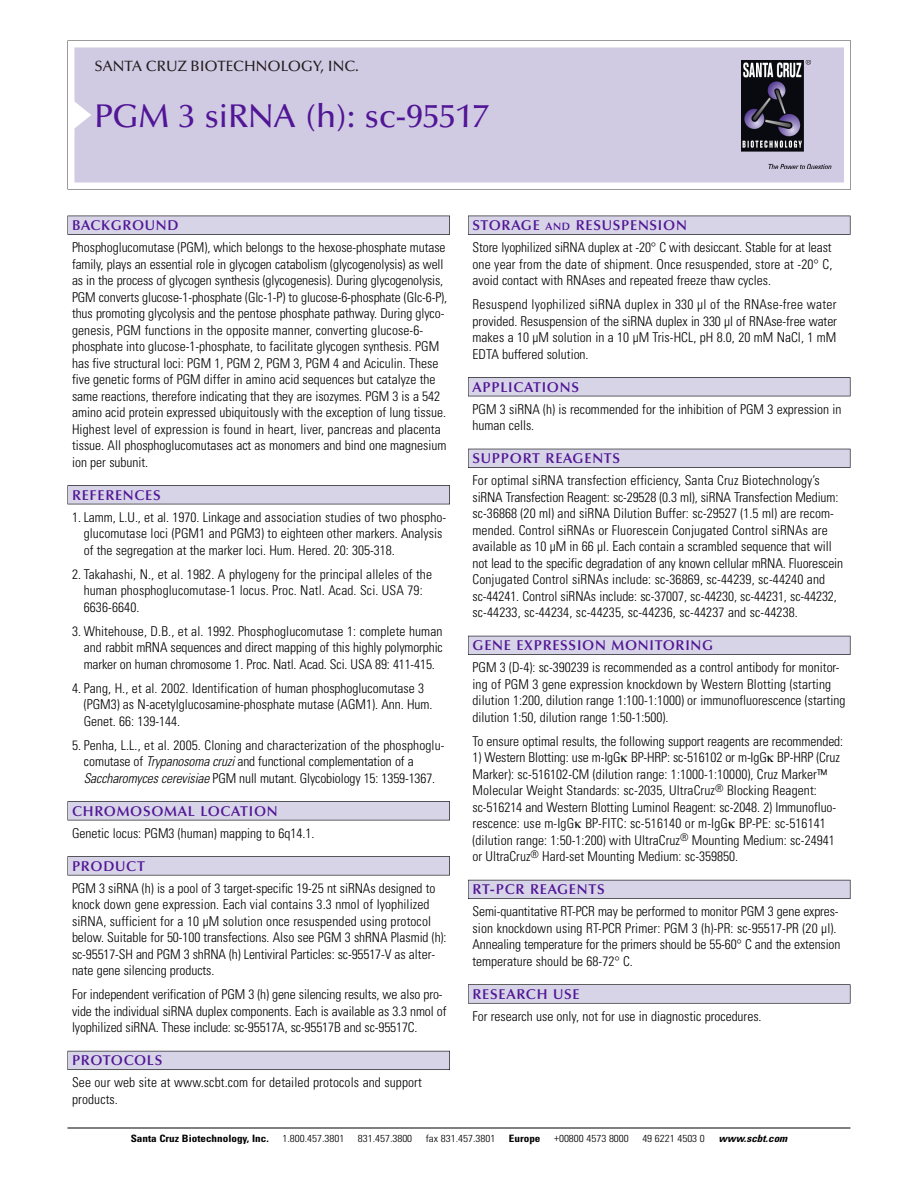
<style>
.page{position:relative;width:918px;height:1188px;background:#fff}
.page>*{position:absolute;margin:0;border:0;box-sizing:border-box;transform-origin:0 0}
.t1{font:500 33px "Optima";color:#511695}
.t2{font:500 15px "Optima";color:#231f20}
.t3{font:600 14.25px "Optima";letter-spacing:.05em;color:#511695}
.t4{font:300 condensed 13.5px/16.5px "Univers";color:#000}
.t5{font:300 condensed 10.2px "Univers";color:#000;scale:1.1 1}
.t6{font:700 condensed 10.2px "Univers";color:#000;scale:1.1 1}
.t7{font:italic 700 condensed 10.2px "Univers";color:#000;scale:1.1 1}
.s1{font-style:italic}
.s2{font-size:10.65px}
</style>
<div class="page">
<svg style="left:74px;top:41px;width:777px;height:148px"></svg>
<div style="left:74px;top:47px;width:770px;height:135px;background:#d1cae3"></div>
<img style="left:741px;top:60px;width:90px;height:108px">
<div style="left:68px;top:216px;width:382px;height:19px;background:#535256"></div>
<div style="left:68px;top:216px;width:381px;height:18px;background:#d7d4e8"></div>
<div style="left:68px;top:485px;width:382px;height:19px;background:#515155"></div>
<div style="left:68px;top:486px;width:381px;height:18px;background:#d7d4e8"></div>
<div style="left:68px;top:801px;width:382px;height:19px;background:#545357"></div>
<div style="left:68px;top:802px;width:381px;height:18px;background:#d7d4e8"></div>
<div style="left:68px;top:856px;width:382px;height:19px;background:#575659"></div>
<div style="left:68px;top:857px;width:381px;height:18px;background:#d7d4e8"></div>
<div style="left:68px;top:1051px;width:382px;height:19px;background:#595860"></div>
<div style="left:68px;top:1051px;width:381px;height:18px;background:#d7d4e8"></div>
<div style="left:468px;top:216px;width:382px;height:19px;background:#535256"></div>
<div style="left:468px;top:216px;width:382px;height:18px;background:#d7d4e8"></div>
<div style="left:468px;top:377px;width:382px;height:19px;background:#515155"></div>
<div style="left:468px;top:378px;width:382px;height:18px;background:#d7d4e8"></div>
<div style="left:468px;top:449px;width:382px;height:19px;background:#515057"></div>
<div style="left:468px;top:449px;width:382px;height:18px;background:#d7d4e8"></div>
<div style="left:468px;top:636px;width:382px;height:19px;background:#535259"></div>
<div style="left:468px;top:636px;width:382px;height:18px;background:#d7d4e8"></div>
<div style="left:468px;top:880px;width:382px;height:19px;background:#595860"></div>
<div style="left:468px;top:880px;width:382px;height:18px;background:#d7d4e8"></div>
<div style="left:468px;top:984px;width:382px;height:20px;background:#676767"></div>
<div style="left:468px;top:985px;width:382px;height:18px;background:#d7d4e8"></div>
<hr style="left:68px;top:1128px;width:782px;height:1px;background:#000">
<p class="t2" style="left:94px;top:60px;width:266px">SANTA CRUZ BIOTECHNOLOGY, INC.</p>
<p class="t1" style="left:94px;top:102px;width:396px">PGM 3 siRNA (h): sc-95517</p>
<p class="t3" style="left:72px;top:219px;width:108px">BACKGROUND</p>
<p class="t4" style="left:72px;top:240px;width:377px">Phosphoglucomutase (PGM), which belongs to the hexose-phosphate mutase family, plays an essential role in glycogen catabolism (glycogenolysis) as well as in the process of glycogen synthesis (glycogenesis). During glycogenolysis, PGM converts glucose-1-phosphate (Glc-1-P) to glucose-6-phosphate (Glc-6-P), thus promoting glycolysis and the pentose phosphate pathway. During glyco&shy;genesis, PGM functions in the opposite manner, converting glucose-6- phosphate into glucose-1-phosphate, to facilitate glycogen synthesis. PGM has five structural loci: PGM 1, PGM 2, PGM 3, PGM 4 and Aciculin. These five genetic forms of PGM differ in amino acid sequences but catalyze the same reactions, therefore indicating that they are isozymes. PGM 3 is a 542 amino acid protein expressed ubiquitously with the exception of lung tissue.<br>Highest level of expression is found in heart, liver, pancreas and placenta tissue. All phosphoglucomutases act as monomers and bind one magnesium ion per subunit.</p>
<p class="t3" style="left:72px;top:489px;width:90px">REFERENCES</p>
<p class="t4" style="left:84px;top:510px;width:364px;text-indent:-12px">1. Lamm, L.U., et al. 1970. Linkage and association studies of two phospho&shy;glucomutase loci (PGM1 and PGM3) to eighteen other markers. Analysis of the segregation at the marker loci. Hum. Hered. 20: 305-318.</p>
<p class="t4" style="left:84px;top:567px;width:350px;text-indent:-12px">2. Takahashi, N., et al. 1982. A phylogeny for the principal alleles of the human phosphoglucomutase-1 locus. Proc. Natl. Acad. Sci. USA 79:<br>6636-6640.</p>
<p class="t4" style="left:84px;top:624px;width:361px;text-align:justify;text-indent:-12px">3. Whitehouse, D.B., et al. 1992. Phosphoglucomutase 1: complete human and rabbit mRNA sequences and direct mapping of this highly polymorphic marker on human chromosome 1. Proc. Natl. Acad. Sci. USA 89: 411-415.</p>
<p class="t4" style="left:84px;top:681px;width:350px;text-indent:-12px">4. Pang, H., et al. 2002. Identification of human phosphoglucomutase 3 (PGM3) as N-acetylglucosamine-phosphate mutase (AGM1). Ann. Hum.<br>Genet. 66: 139-144.</p>
<p class="t4" style="left:84px;top:738px;width:362px;text-indent:-12px">5. Penha, L.L., et al. 2005. Cloning and characterization of the phosphoglu&shy;comutase of <span class="s1">Trypanosoma cruzi</span>and functional complementation of a<br><span class="s1">Saccharomycescerevisiae</span> PGM null mutant. Glycobiology 15: 1359-1367.</p>
<p class="t3" style="left:72px;top:805px;width:207px">CHROMOSOMAL LOCATION</p>
<p class="t4" style="left:72px;top:826px;width:244px">Genetic locus: PGM3 (human) mapping to 6q14.1.</p>
<p class="t3" style="left:72px;top:860px;width:74px">PRODUCT</p>
<p class="t4" style="left:72px;top:881px;width:376px">PGM 3 siRNA (h) is a pool of 3 target-specific 19-25 nt siRNAs designed to knock down gene expression. Each vial contains 3.3 nmol of lyophilized siRNA, sufficient for a 10 µM solution once resuspended using protocol below. Suitable for 50-100 transfections. Also see PGM 3 shRNA Plasmid (h): sc-95517-SH and PGM 3 shRNA (h) Lentiviral Particles: sc-95517-V as alter&shy;nate gene silencing products.</p>
<p class="t4" style="left:72px;top:988px;width:376px">For independent verification of PGM 3 (h) gene silencing results, we also pro&shy;vide the individual siRNA duplex components. Each is available as 3.3 nmol of lyophilized siRNA. These include: sc-95517A, sc-95517B and sc-95517C.</p>
<p class="t3" style="left:72px;top:1054px;width:92px">PROTOCOLS</p>
<p class="t4" style="left:72px;top:1076px;width:351px">See our web site at www.scbt.com for detailed protocols and support products.</p>
<p class="t3" style="left:473px;top:219px;width:216px">STORAGE <span class="s2">AND</span> RESUSPENSION</p>
<p class="t4" style="left:473px;top:240px;width:361px;text-align:justify">Store lyophilized siRNA duplex at -20° C with desiccant. Stable for at least one year from the date of shipment. Once resuspended, store at -20° C, avoid contact with RNAses and repeated freeze thaw cycles.</p>
<p class="t4" style="left:473px;top:297px;width:366px;text-align:justify">Resuspend lyophilized siRNA duplex in 330 µl of the RNAse-free water provided. Resuspension of the siRNA duplex in 330 µl of RNAse-free water makes a 10 µM solution in a 10 µM Tris-HCL, pH 8.0, 20 mM NaCl, 1 mM EDTA buffered solution.</p>
<p class="t3" style="left:473px;top:381px;width:108px">APPLICATIONS</p>
<p class="t4" style="left:473px;top:402px;width:370px">PGM 3 siRNA (h) is recommended for the inhibition of PGM 3 expression in human cells.</p>
<p class="t3" style="left:473px;top:452px;width:149px">SUPPORT REAGENTS</p>
<p class="t4" style="left:473px;top:474px;width:372px">For optimal siRNA transfection efficiency, Santa Cruz Biotechnology’s siRNA Transfection Reagent: sc-29528 (0.3 ml), siRNA Transfection Medium: sc-36868 (20 ml) and siRNA Dilution Buffer: sc-29527 (1.5 ml) are recom&shy;mended. Control siRNAs or Fluorescein Conjugated Control siRNAs are available as 10 µM in 66 µl. Each contain a scrambled sequence that will not lead to the specific degradation of any known cellular mRNA. Fluorescein Conjugated Control siRNAs include: sc-36869, sc-44239, sc-44240 and sc-44241. Control siRNAs include: sc-37007, sc-44230, sc-44231, sc-44232, sc-44233, sc-44234, sc-44235, sc-44236, sc-44237 and sc-44238.</p>
<p class="t3" style="left:473px;top:639px;width:242px">GENE EXPRESSION MONITORING</p>
<p class="t4" style="left:473px;top:661px;width:374px">PGM 3 (D-4): sc-390239 is recommended as a control antibody for monitor&shy;ing of PGM 3 gene expression knockdown by Western Blotting (starting dilution 1:200, dilution range 1:100-1:1000) or immunofluorescence (starting dilution 1:50, dilution range 1:50-1:500).</p>
<p class="t4" style="left:473px;top:734px;width:372px">To ensure optimal results, the following support reagents are recommended:</p>
<p class="t4" style="left:473px;top:751px;width:369px">1) Western Blotting: use m-IgG BP-HRP: sc-516102 or m-IgG BP-HRP (Cruz Marker): sc-516102-CM (dilution range: 1:1000-1:10000), Cruz Marker™ Molecular Weight Standards: sc-2035, UltraCruz<sup>®</sup> Blocking Reagent: sc-516214 and Western Blotting Luminol Reagent: sc-2048. 2) Immunofluo&shy;rescence: use m-IgG BP-FITC: sc-516140 or m-IgG BP-PE: sc-516141 (dilution range: 1:50-1:200) with UltraCruz<sup>®</sup> Mounting Medium: sc-24941 or UltraCruz<sup>®</sup> Hard-set Mounting Medium: sc-359850.</p>
<p class="t3" style="left:473px;top:883px;width:134px">RT-PCR REAGENTS</p>
<p class="t4" style="left:473px;top:905px;width:369px">Semi-quantitative RT-PCR may be performed to monitor PGM 3 gene expres&shy;sion knockdown using RT-PCR Primer: PGM 3 (h)-PR: sc-95517-PR (20 µl).<br>Annealing temperature for the primers should be 55-60° C and the extension temperature should be 68-72° C.</p>
<p class="t3" style="left:473px;top:988px;width:109px">RESEARCH USE</p>
<p class="t4" style="left:473px;top:1009px;width:291px">For research use only, not for use in diagnostic procedures.</p>
<p class="t6" style="left:131px;top:1135px;width:127px">Santa Cruz Biotechnology, Inc.</p>
<p class="t5" style="left:282px;top:1135px;width:58px">1.800.457.3801</p>
<p class="t5" style="left:358px;top:1135px;width:51px">831.457.3800</p>
<p class="t5" style="left:426px;top:1135px;width:65px">fax 831.457.3801</p>
<p class="t6" style="left:509px;top:1135px;width:30px">Europe</p>
<p class="t5" style="left:554px;top:1135px;width:69px">+00800 4573 8000</p>
<p class="t5" style="left:642px;top:1135px;width:58px">49 6221 4503 0</p>
<p class="t7" style="left:719px;top:1135px;width:66px">www.scbt.com</p>
</div>
